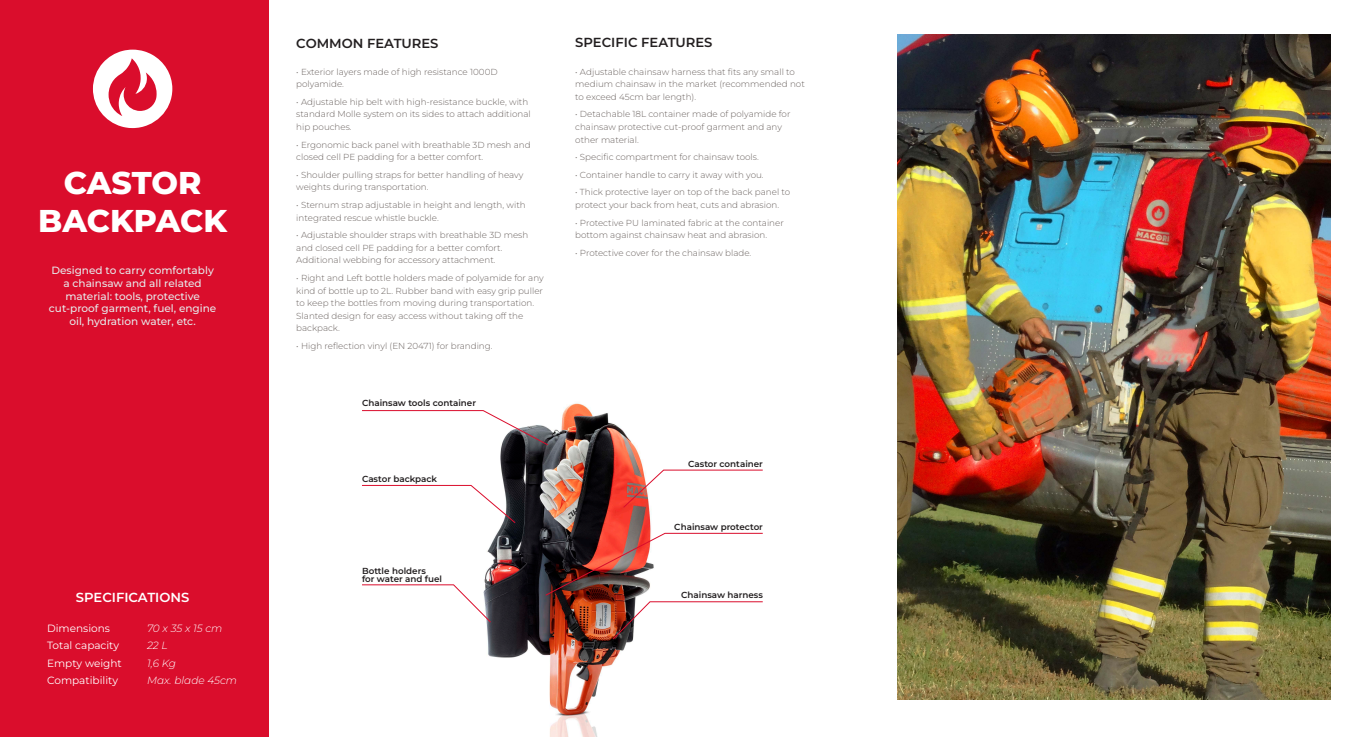
<style>
.page{position:relative;width:1365px;height:737px;background:#fff}
.page>*{position:absolute;margin:0;border:0;box-sizing:border-box;transform-origin:0 0}
.t1{font:800 31.5px "Montserrat";letter-spacing:-.005em;color:#fff}
.t2{font:600 13.12px "Montserrat";color:#231f20}
.t3{font:600 13.12px "Montserrat";color:#fff}
.t4{font:500 10.5px/12.6px "Montserrat";color:#e6e8e9;text-align:center}
.t5{font:10.5px "Montserrat";color:#fff}
.t6{font:italic 300 10.5px "Montserrat";color:#fff}
.t7{font:300 8.75px/12.6px "Montserrat";color:#6b6360}
.t8{font:600 8.75px "Montserrat";color:#231f20}
</style>
<div class="page">
<div style="left:0;top:0;width:269px;height:737px;background:#da0d2c"></div>
<img style="left:484px;top:403px;width:167px;height:333px">
<svg style="left:93px;top:50px;width:79px;height:78px"></svg>
<img style="left:897px;top:35px;width:432px;height:664px">
<svg style="left:622px;top:469px;width:141px;height:39px"></svg>
<img style="left:544px;top:532px;width:219px;height:108px">
<svg style="left:362px;top:584px;width:130px;height:39px"></svg>
<svg style="left:362px;top:484px;width:154px;height:40px"></svg>
<svg style="left:362px;top:410px;width:187px;height:36px"></svg>
<p class="t1" style="left:64px;top:162px;width:139px">CASTOR</p>
<p class="t1" style="left:38px;top:200px;width:190px">BACKPACK</p>
<p class="t4" style="left:51px;top:264px;width:164px">Designed to carry comfortably a chainsaw and all related material: tools, protective</p>
<p class="t4" style="left:49px;top:302px;width:169px">cut-proof garment, fuel, engine oil, hydration water, etc.</p>
<p class="t3" style="left:76px;top:588px;width:115px">SPECIFICATIONS</p>
<p class="t5" style="left:47px;top:621px;width:64px">Dimensions</p>
<p class="t5" style="left:47px;top:638px;width:73px">Total capacity</p>
<p class="t5" style="left:47px;top:656px;width:76px">Empty weight</p>
<p class="t5" style="left:47px;top:673px;width:72px">Compatibility</p>
<p class="t6" style="left:147px;top:621px;width:77px">70 x 35 x 15 cm</p>
<p class="t6" style="left:147px;top:638px;width:22px">22 L</p>
<p class="t6" style="left:147px;top:656px;width:31px">1,6 Kg</p>
<p class="t6" style="left:147px;top:673px;width:92px">Max. blade 45cm</p>
<p class="t2" style="left:296px;top:34px;width:144px">COMMON FEATURES</p>
<p class="t7" style="left:296px;top:65px;width:203px">• Exterior layers made of high resistance 1000D polyamide.</p>
<p class="t7" style="left:296px;top:95px;width:236px">• Adjustable hip belt with high-resistance buckle, with standard Molle system on its sides to attach additional hip pouches.</p>
<p class="t7" style="left:296px;top:138px;width:236px">• Ergonomic back panel with breathable 3D mesh and closed cell PE padding for a better comfort.</p>
<p class="t7" style="left:296px;top:168px;width:228px">• Shoulder pulling straps for better handling of heavy weights during transportation.</p>
<p class="t7" style="left:296px;top:198px;width:231px">• Sternum strap adjustable in height and length, with integrated rescue whistle buckle.</p>
<p class="t7" style="left:296px;top:228px;width:233px">• Adjustable shoulder straps with breathable 3D mesh and closed cell PE padding for a better comfort.<br>Additional webbing for accessory attachment.</p>
<p class="t7" style="left:296px;top:271px;width:249px">• Right and Left bottle holders made of polyamide for any kind of bottle up to 2L. Rubber band with easy grip puller to keep the bottles from moving during transportation.<br>Slanted design for easy access without taking off the backpack.</p>
<p class="t7" style="left:296px;top:339px;width:198px">• High reflection vinyl (EN 20471) for branding.</p>
<p class="t8" style="left:362px;top:397px;width:115px">Chainsaw tools container</p>
<p class="t8" style="left:362px;top:473px;width:77px">Castor backpack</p>
<p class="t8" style="left:362px;top:564px;width:65px">Bottle holders</p>
<p class="t8" style="left:362px;top:573px;width:82px">for water and fuel</p>
<p class="t2" style="left:575px;top:34px;width:139px">SPECIFIC FEATURES</p>
<p class="t7" style="left:575px;top:65px;width:231px">• Adjustable chainsaw harness that fits any small to medium chainsaw in the market (recommended not to exceed 45cm bar length).</p>
<p class="t7" style="left:575px;top:108px;width:217px">• Detachable 18L container made of polyamide for chainsaw protective cut-proof garment and any other material.</p>
<p class="t7" style="left:575px;top:151px;width:185px">• Specific compartment for chainsaw tools.</p>
<p class="t7" style="left:575px;top:168px;width:190px">• Container handle to carry it away with you.</p>
<p class="t7" style="left:575px;top:186px;width:216px">• Thick protective layer on top of the back panel to protect your back from heat, cuts and abrasion.</p>
<p class="t7" style="left:575px;top:216px;width:210px">• Protective PU laminated fabric at the container bottom against chainsaw heat and abrasion.</p>
<p class="t7" style="left:575px;top:246px;width:177px">• Protective cover for the chainsaw blade.</p>
<p class="t8" style="left:688px;top:458px;width:76px">Castor container</p>
<p class="t8" style="left:674px;top:521px;width:90px">Chainsaw protector</p>
<p class="t8" style="left:681px;top:589px;width:83px">Chainsaw harness</p>
</div>
